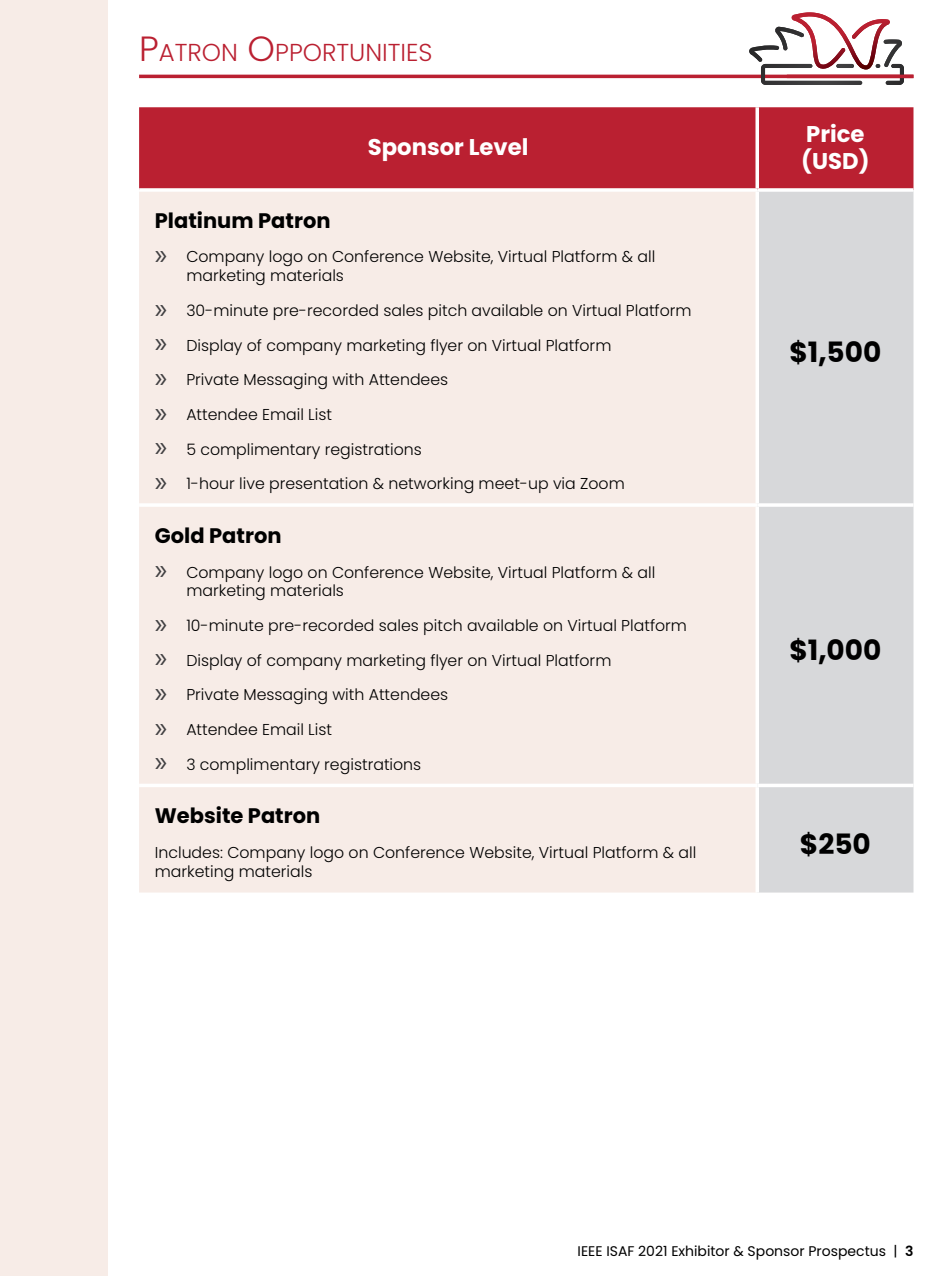
<style>
.page{position:relative;width:945px;height:1276px;background:#fff}
.page>*{position:absolute;margin:0;border:0;box-sizing:border-box;transform-origin:0 0}
.t1{font:700 28px "Poppins";color:#000}
.t2{font:300 24.5px "Poppins";color:#ba2031}
.t3{font:700 22.75px/27.3px "Poppins";color:#fff}
.t4{font:700 21px "Poppins";color:#000}
.t5{font:300 15.75px/34.6px "Poppins";color:#000}
.t6{font:14px "Poppins";color:#000}
.s1{font-size:35px}
.s2{font-family:"Myriad Pro";font-weight:400;font-size:29.75px;color:#414042}
.s3{font-weight:600}
</style>
<div class="page">
<div style="left:0;top:0;width:108px;height:1276px;background:#f7ece7"></div>
<hr style="left:139px;top:75px;width:774px;height:3px;background:#ba2031">
<svg style="left:749px;top:12px;width:155px;height:73px"></svg>
<hr style="left:787px;top:75px;width:127px;height:3px;background:#ba2031">
<div style="left:139px;top:107px;width:775px;height:81px;background:#ba2031"></div>
<div style="left:139px;top:192px;width:617px;height:700px;background:#f7ece7"></div>
<div style="left:759px;top:192px;width:155px;height:700px;background:#d7d8da"></div>
<hr style="left:756px;top:107px;width:3px;height:81px;background:#fff">
<svg style="left:139px;top:188px;width:618px;height:2px"></svg>
<svg style="left:757px;top:188px;width:157px;height:4px"></svg>
<hr style="left:139px;top:503px;width:618px;height:4px;background:#fff">
<hr style="left:757px;top:503px;width:157px;height:4px;background:#f6f6f7">
<hr style="left:139px;top:784px;width:618px;height:3px;background:#fff">
<hr style="left:757px;top:784px;width:157px;height:3px;background:#fff">
<h2 class="t2" style="left:139px;top:38px;width:295px"><span class="s1">P</span>ATRON <span class="s1">O</span>PPORTUNITIES</h2>
<h3 class="t3" style="left:368px;top:134px;width:162px">Sponsor Level</h3>
<h3 class="t4" style="left:155px;top:208px;width:177px">Platinum Patron</h3>
<p class="t5" style="left:186px;top:248px;width:470px;line-height:18.9px;text-indent:-32px"><span class="s2">»</span> Company logo on Conference Website, Virtual Platform &amp; all marketing materials</p>
<p class="t5" style="left:155px;top:293px;width:538px"><span class="s2">»</span> 30-minute pre-recorded sales pitch available on Virtual Platform <span class="s2">»</span> Display of company marketing flyer on Virtual Platform</p>
<p class="t5" style="left:155px;top:362px;width:295px"><span class="s2">»</span> Private Messaging with Attendees <span class="s2">»</span> Attendee Email List</p>
<p class="t5" style="left:155px;top:432px;width:471px"><span class="s2">»</span> 5 complimentary registrations<br><span class="s2">»</span> 1-hour live presentation &amp; networking meet-up via Zoom</p>
<h3 class="t4" style="left:155px;top:523px;width:128px">Gold Patron</h3>
<p class="t5" style="left:186px;top:563px;width:470px;line-height:18.9px;text-indent:-32px"><span class="s2">»</span> Company logo on Conference Website, Virtual Platform &amp; all marketing materials</p>
<p class="t5" style="left:155px;top:608px;width:534px"><span class="s2">»</span> 10-minute pre-recorded sales pitch available on Virtual Platform</p>
<p class="t5" style="left:155px;top:643px;width:458px"><span class="s2">»</span> Display of company marketing flyer on Virtual Platform <span class="s2">»</span> Private Messaging with Attendees<br><span class="s2">»</span> Attendee Email List</p>
<p class="t5" style="left:155px;top:747px;width:268px"><span class="s2">»</span> 3 complimentary registrations</p>
<h3 class="t4" style="left:155px;top:804px;width:167px">Website Patron</h3>
<p class="t5" style="left:155px;top:843px;width:543px;line-height:18.9px">Includes: Company logo on Conference Website, Virtual Platform &amp; all marketing materials</p>
<h3 class="t3" style="left:801px;top:120px;width:70px">Price (USD)</h3>
<h1 class="t1" style="left:789px;top:336px;width:93px">$1,500</h1>
<h1 class="t1" style="left:789px;top:634px;width:93px">$1,000</h1>
<h1 class="t1" style="left:800px;top:828px;width:72px">$250</h1>
<p class="t6" style="left:578px;top:1243px;width:337px">IEEE ISAF 2021 Exhibitor &amp; Sponsor Prospectus | <span class="s3">3</span></p>
</div>
